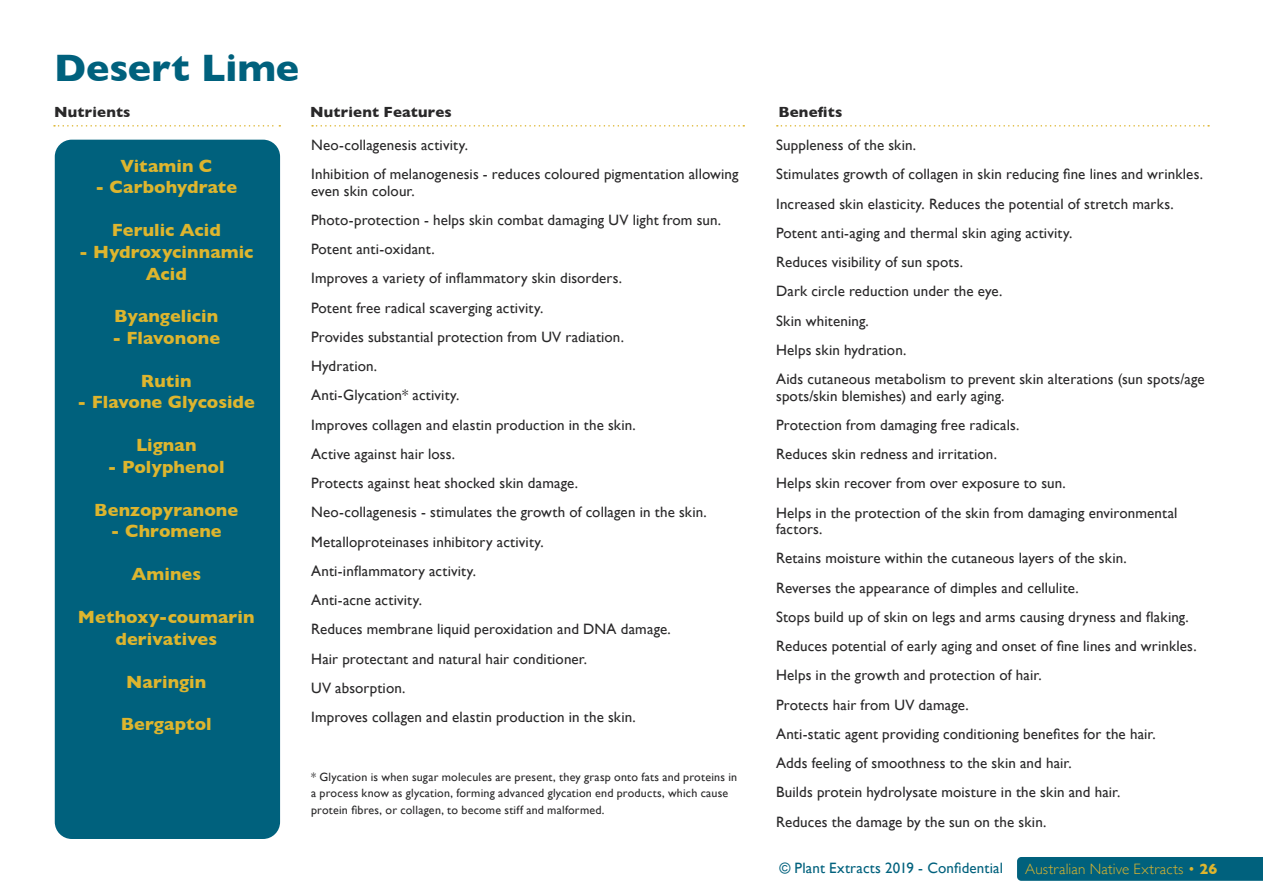
<style>
.page{position:relative;width:1263px;height:893px;background:#fff}
.page>*{position:absolute;margin:0;border:0;box-sizing:border-box;transform-origin:0 0}
.t1{font:700 39px "Gill Sans";color:#00617d}
.t2{font:700 18px/21.6px "Gill Sans";letter-spacing:.005em;color:#ddb52e;text-align:center}
.t3{font:15px/29.2px "Gill Sans";letter-spacing:.01em;color:#292829}
.t4{font:700 15px "Gill Sans";letter-spacing:.01em;color:#292829}
.t5{font:15px "Gill Sans";letter-spacing:.01em;color:#00617d}
.t6{font:300 15px "Gill Sans";letter-spacing:.015em;color:#ddb52e}
.t7{font:12px/16.5px "Gill Sans";letter-spacing:.015em;color:#292829}
.s1{font-weight:700}
</style>
<div class="page">
<div style="left:55px;top:140px;width:225px;height:699px;background:#00617d;border-radius:17px"></div>
<div style="left:1017px;top:857px;width:246px;height:24px;background:#00617d"></div>
<svg style="left:54px;top:125px;width:226px;height:2px"></svg>
<svg style="left:312px;top:125px;width:432px;height:2px"></svg>
<svg style="left:777px;top:125px;width:432px;height:2px"></svg>
<h1 class="t1" style="left:54px;top:37px;width:247px">Desert Lime</h1>
<p class="t4" style="left:54px;top:100px;width:78px">Nutrients</p>
<p class="t4" style="left:310px;top:100px;width:143px">Nutrient Features</p>
<p class="t4" style="left:778px;top:100px;width:65px">Benefits</p>
<p class="t2" style="left:120px;top:155px;width:93px">Vitamin C</p>
<p class="t2" style="left:95px;top:176px;width:143px">- Carbohydrate</p>
<p class="t2" style="left:112px;top:219px;width:111px">Ferulic Acid</p>
<p class="t2" style="left:79px;top:241px;width:176px">- Hydroxycinnamic<br>Acid</p>
<p class="t2" style="left:114px;top:305px;width:105px">Byangelicin</p>
<p class="t2" style="left:112px;top:327px;width:109px">- Flavonone</p>
<p class="t2" style="left:141px;top:370px;width:52px">Rutin</p>
<p class="t2" style="left:78px;top:391px;width:179px">- Flavone Glycoside</p>
<p class="t2" style="left:136px;top:434px;width:62px">Lignan</p>
<p class="t2" style="left:108px;top:456px;width:118px">- Polyphenol</p>
<p class="t2" style="left:94px;top:498px;width:145px">Benzopyranone</p>
<p class="t2" style="left:111px;top:520px;width:112px">- Chromene</p>
<p class="t2" style="left:131px;top:563px;width:71px">Amines</p>
<p class="t2" style="left:78px;top:606px;width:178px">Methoxy-coumarin derivatives</p>
<p class="t2" style="left:126px;top:670px;width:81px">Naringin</p>
<p class="t2" style="left:121px;top:713px;width:93px">Bergaptol</p>
<p class="t3" style="left:311px;top:130px;width:429px">Neo-collagenesis activity.<br>Inhibition of melanogenesis - reduces coloured pigmentation allowing</p>
<p class="t3" style="left:311px;top:176px;width:411px">even skin colour.<br>Photo-protection - helps skin combat damaging UV light from sun.<br>Potent anti-oxidant.<br>Improves a variety of inflammatory skin disorders.<br>Potent free radical scaverging activity.<br>Provides substantial protection from UV radiation.<br>Hydration.<br>Anti-Glycation* activity.<br>Improves collagen and elastin production in the skin.<br>Active against hair loss.<br>Protects against heat shocked skin damage.<br>Neo-collagenesis - stimulates the growth of collagen in the skin.<br>Metalloproteinases inhibitory activity.<br>Anti-inflammatory activity.<br>Anti-acne activity.<br>Reduces membrane liquid peroxidation and DNA damage.<br>Hair protectant and natural hair conditioner.<br>UV absorption.<br>Improves collagen and elastin production in the skin.</p>
<p class="t7" style="left:311px;top:768px;width:427px">* Glycation is when sugar molecules are present, they grasp onto fats and proteins in a process know as glycation, forming advanced glycation end products, which cause protein fibres, or collagen, to become stiff and malformed.</p>
<p class="t3" style="left:776px;top:130px;width:430px">Suppleness of the skin.<br>Stimulates growth of collagen in skin reducing fine lines and wrinkles.<br>Increased skin elasticity. Reduces the potential of stretch marks.<br>Potent anti-aging and thermal skin aging activity.<br>Reduces visibility of sun spots.<br>Dark circle reduction under the eye.<br>Skin whitening.<br>Helps skin hydration.<br>Aids cutaneous metabolism to prevent skin alterations (sun spots/age</p>
<p class="t3" style="left:776px;top:381px;width:403px">spots/skin blemishes) and early aging.<br>Protection from damaging free radicals.<br>Reduces skin redness and irritation.<br>Helps skin recover from over exposure to sun.<br>Helps in the protection of the skin from damaging environmental</p>
<p class="t3" style="left:776px;top:514px;width:422px">factors.<br>Retains moisture within the cutaneous layers of the skin.<br>Reverses the appearance of dimples and cellulite.<br>Stops build up of skin on legs and arms causing dryness and flaking.<br>Reduces potential of early aging and onset of fine lines and wrinkles.<br>Helps in the growth and protection of hair.<br>Protects hair from UV damage.<br>Anti-static agent providing conditioning benefites for the hair.<br>Adds feeling of smoothness to the skin and hair.<br>Builds protein hydrolysate moisture in the skin and hair.<br>Reduces the damage by the sun on the skin.</p>
<p class="t5" style="left:779px;top:859px;width:225px">© Plant Extracts 2019 - Confidential</p>
<p class="t6" style="left:1025px;top:857px;width:194px">Australian Native Extracts • <span class="s1">26</span></p>
</div>
